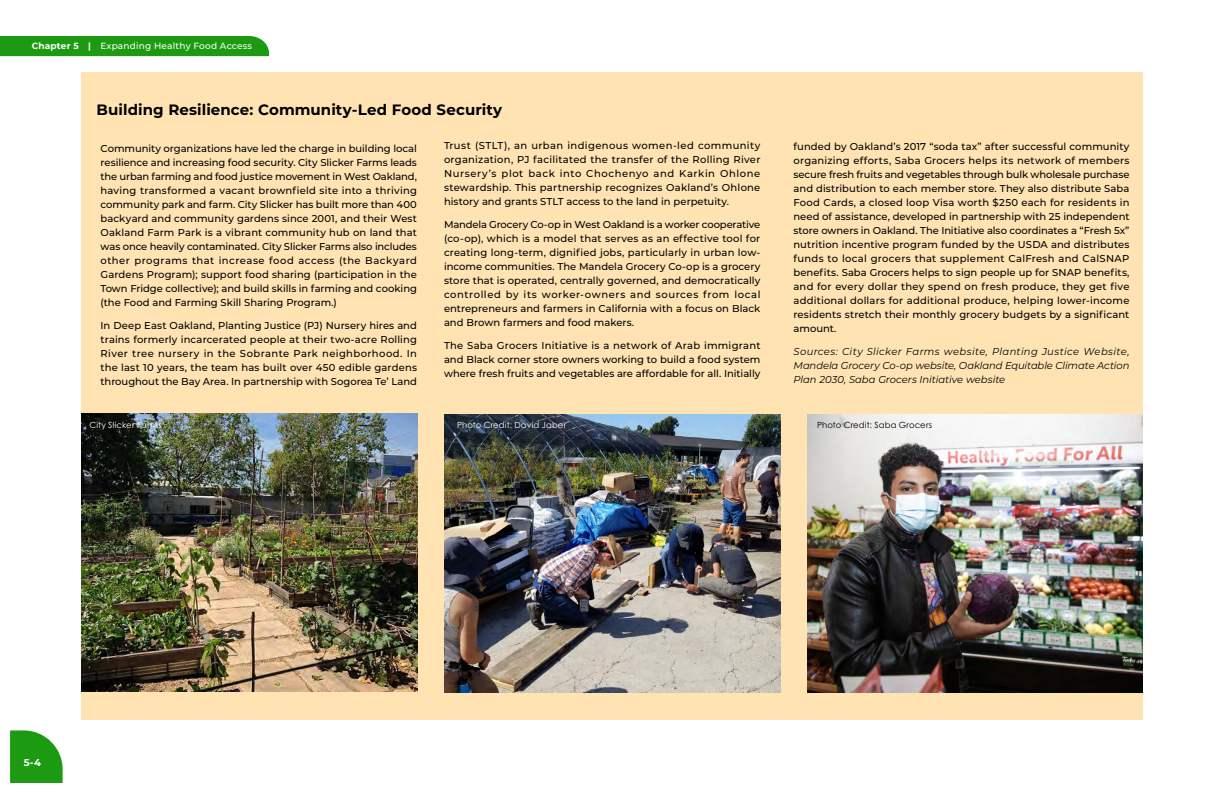
<style>
.page{position:relative;width:1224px;height:792px;background:#fff}
.page>*{position:absolute;margin:0;border:0;box-sizing:border-box;transform-origin:0 0}
.Callout_Box_title{font:700 15px "Montserrat";letter-spacing:.005em;color:#000}
.Callout_box{font:500 10px/14px "Montserrat";color:#000;text-align:justify}
.Callout_box-2{font:italic 10px/14px "Montserrat";letter-spacing:-.005em;color:#000;text-align:justify}
.t1{font:700 10px "Montserrat";color:#fff}
.t2{font:500 9px "Montserrat";letter-spacing:.02em;color:#fff}
.Photo_Caption{font:8.5px "Century Gothic Pro";letter-spacing:.02em;color:#fff}
.Photo_Caption-2{font:8.5px "Century Gothic Pro";letter-spacing:.015em;color:#000}
.s1{font-weight:700}
</style>
<div class="page">
<div style="left:81px;top:72px;width:1062px;height:648px;background:#ffe3b3"></div>
<div style="left:0;top:36px;width:269px;height:20px;background:#1c9b12"></div>
<svg style="left:10px;top:730px;width:53px;height:53px;background:#3aa831"></svg>
<img style="left:81px;top:413px;width:336px;height:278px">
<img style="left:444px;top:414px;width:336px;height:278px">
<img style="left:807px;top:414px;width:336px;height:278px">
<p class="t2" style="left:32px;top:40px;width:222px"><span class="s1">Chapter 5 |</span> Expanding Healthy Food Access</p>
<p class="Callout_Box_title" style="left:97px;top:98px;width:407px">Building Resilience: Community-Led Food Security</p>
<p class="Callout_box" style="left:101px;top:141px;width:318px">Community organizations have led the charge in building local resilience and increasing food security. City Slicker Farms leads the urban farming and food justice movement in West Oakland, having transformed a vacant brownfield site into a thriving community park and farm. City Slicker has built more than 400 backyard and community gardens since 2001, and their West Oakland Farm Park is a vibrant community hub on land that was once heavily contaminated. City Slicker Farms also includes other programs that increase food access (the Backyard Gardens Program); support food sharing (participation in the Town Fridge collective); and build skills in farming and cooking (the Food and Farming Skill Sharing Program.)</p>
<p class="Callout_box" style="left:101px;top:318px;width:318px">In Deep East Oakland, Planting Justice (PJ) Nursery hires and trains formerly incarcerated people at their two-acre Rolling River tree nursery in the Sobrante Park neighborhood. In the last 10 years, the team has built over 450 edible gardens throughout the Bay Area. In partnership with Sogorea Te’ Land</p>
<p class="Callout_box" style="left:444px;top:138px;width:318px">Trust (STLT), an urban indigenous women-led community organization, PJ facilitated the transfer of the Rolling River Nursery’s plot back into Chochenyo and Karkin Ohlone stewardship. This partnership recognizes Oakland’s Ohlone history and grants STLT access to the land in perpetuity.</p>
<p class="Callout_box" style="left:444px;top:217px;width:318px">Mandela Grocery Co-op in West Oakland is a worker cooperative (co-op), which is a model that serves as an effective tool for creating long-term, dignified jobs, particularly in urban low&shy;income communities. The Mandela Grocery Co-op is a grocery store that is operated, centrally governed, and democratically controlled by its worker-owners and sources from local entrepreneurs and farmers in California with a focus on Black and Brown farmers and food makers.</p>
<p class="Callout_box" style="left:444px;top:338px;width:318px">The Saba Grocers Initiative is a network of Arab immigrant and Black corner store owners working to build a food system where fresh fruits and vegetables are affordable for all. Initially</p>
<p class="Callout_box" style="left:794px;top:139px;width:338px">funded by Oakland’s 2017 “soda tax” after successful community organizing efforts, Saba Grocers helps its network of members secure fresh fruits and vegetables through bulk wholesale purchase and distribution to each member store. They also distribute Saba Food Cards, a closed loop Visa worth $250 each for residents in need of assistance, developed in partnership with 25 independent store owners in Oakland. The Initiative also coordinates a “Fresh 5x” nutrition incentive program funded by the USDA and distributes funds to local grocers that supplement CalFresh and CalSNAP benefits. Saba Grocers helps to sign people up for SNAP benefits, and for every dollar they spend on fresh produce, they get five additional dollars for additional produce, helping lower-income residents stretch their monthly grocery budgets by a significant amount.</p>
<p class="Callout_box-2" style="left:794px;top:344px;width:337px">Sources: City Slicker Farms website, Planting Justice Website, Mandela Grocery Co-op website, Oakland Equitable Climate Action Plan 2030, Saba Grocers Initiative website</p>
<p class="Photo_Caption" style="left:89px;top:420px;width:74px">City Slicker Farms</p>
<p class="Photo_Caption" style="left:457px;top:420px;width:111px">Photo Credit: David Jaber</p>
<p class="Photo_Caption-2" style="left:817px;top:420px;width:117px">Photo Credit: Saba Grocers</p>
<p class="t1" style="left:24px;top:755px;width:19px">5-4</p>
</div>
